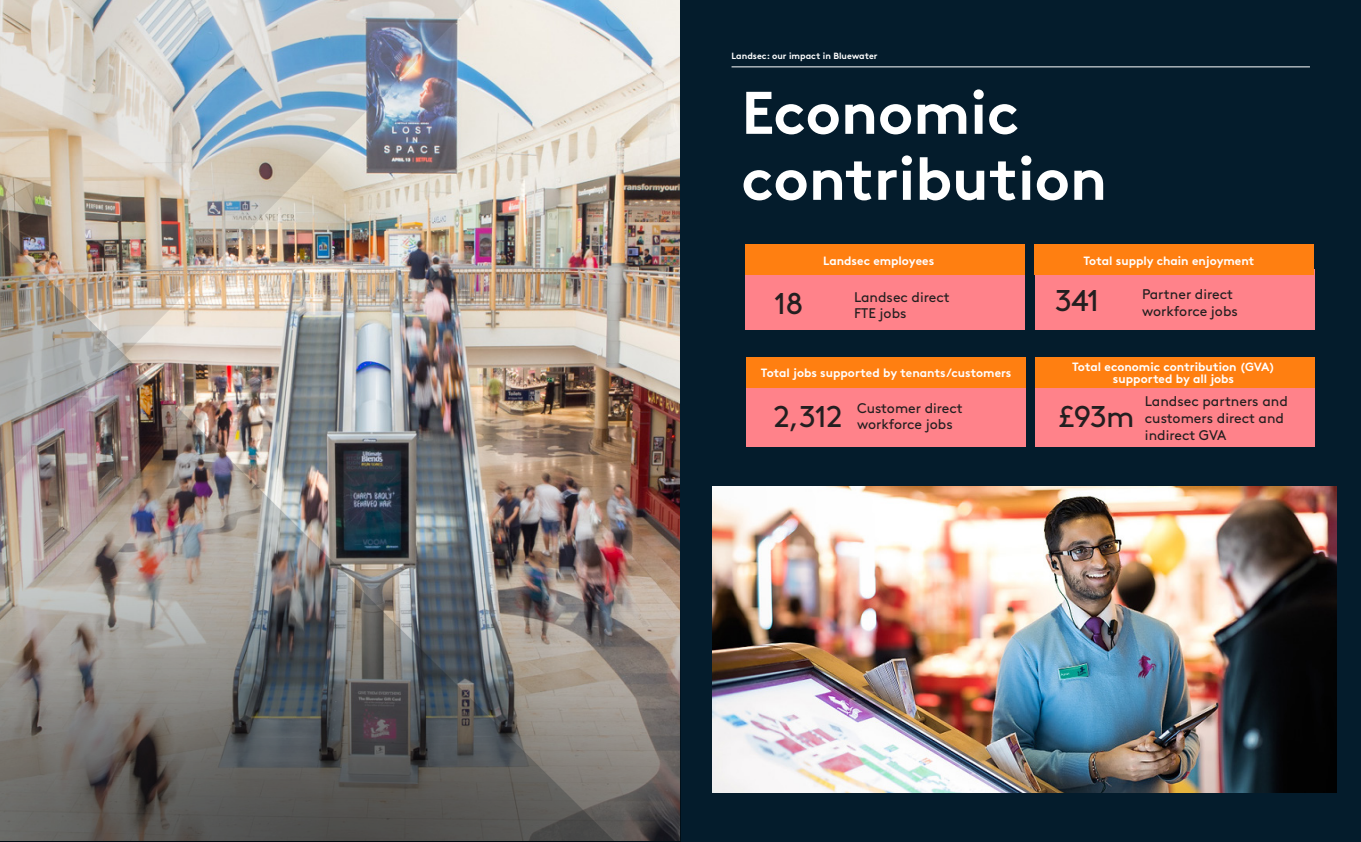
<style>
.page{position:relative;width:1361px;height:842px;background:#041c2c}
.page>*{position:absolute;margin:0;border:0;box-sizing:border-box;transform-origin:0 0}
.t1{font:700 60px "Landsec Brown";color:#fff}
.t2{font:30px "Landsec Brown";letter-spacing:-.02em;color:#231f20}
.t3{font:14px/16.8px "Landsec Brown";color:#231f20}
.t4{font:700 12px/11.5px "Landsec Brown";color:#fff;text-align:center}
.t5{font:700 9px "Landsec Brown";color:#fff}
</style>
<div class="page">
<hr style="left:731px;top:67px;width:579px;height:1px;background:#fff">
<div style="left:745px;top:270px;width:279px;height:60px;background:#ff828a"></div>
<div style="left:1035px;top:269px;width:279px;height:60px;background:#ff828a"></div>
<div style="left:746px;top:387px;width:279px;height:60px;background:#ff828a"></div>
<div style="left:1035px;top:387px;width:280px;height:60px;background:#ff828a"></div>
<div style="left:745px;top:245px;width:279px;height:30px;background:#ff7f11"></div>
<div style="left:1034px;top:245px;width:279px;height:30px;background:#ff7f11"></div>
<div style="left:746px;top:357px;width:279px;height:30px;background:#ff7f11"></div>
<div style="left:1035px;top:357px;width:280px;height:30px;background:#ff7f11"></div>
<img style="left:481px;top:0;width:199px;height:537px">
<img style="left:712px;top:487px;width:624px;height:305px">
<img style="left:615px;top:537px;width:66px;height:305px">
<img style="left:0;top:232px;width:615px;height:610px">
<img style="left:0;top:0;width:481px;height:482px">
<p class="t5" style="left:731px;top:50px;width:148px">Landsec: our impact in Bluewater</p>
<p class="t1" style="left:741px;top:76px;width:279px">Economic</p>
<p class="t1" style="left:741px;top:142px;width:367px">contribution</p>
<p class="t4" style="left:823px;top:255px;width:113px">Landsec employees</p>
<p class="t4" style="left:1083px;top:255px;width:172px">Total supply chain enjoyment</p>
<p class="t2" style="left:774px;top:286px;width:31px">18</p>
<p class="t2" style="left:1055px;top:283px;width:45px">341</p>
<p class="t3" style="left:854px;top:288px;width:97px">Landsec direct</p>
<p class="t3" style="left:854px;top:305px;width:54px">FTE jobs</p>
<p class="t3" style="left:1142px;top:286px;width:97px">Partner direct workforce jobs</p>
<p class="t4" style="left:761px;top:367px;width:252px">Total jobs supported by tenants/customers</p>
<p class="t4" style="left:1072px;top:361px;width:205px">Total economic contribution (GVA) supported by all jobs</p>
<p class="t3" style="left:857px;top:399px;width:107px">Customer direct workforce jobs</p>
<p class="t3" style="left:1145px;top:393px;width:144px">Landsec partners and customers direct and indirect GVA</p>
<p class="t2" style="left:774px;top:399px;width:70px">2,312</p>
<p class="t2" style="left:1058px;top:399px;width:78px">£93m</p>
</div>
